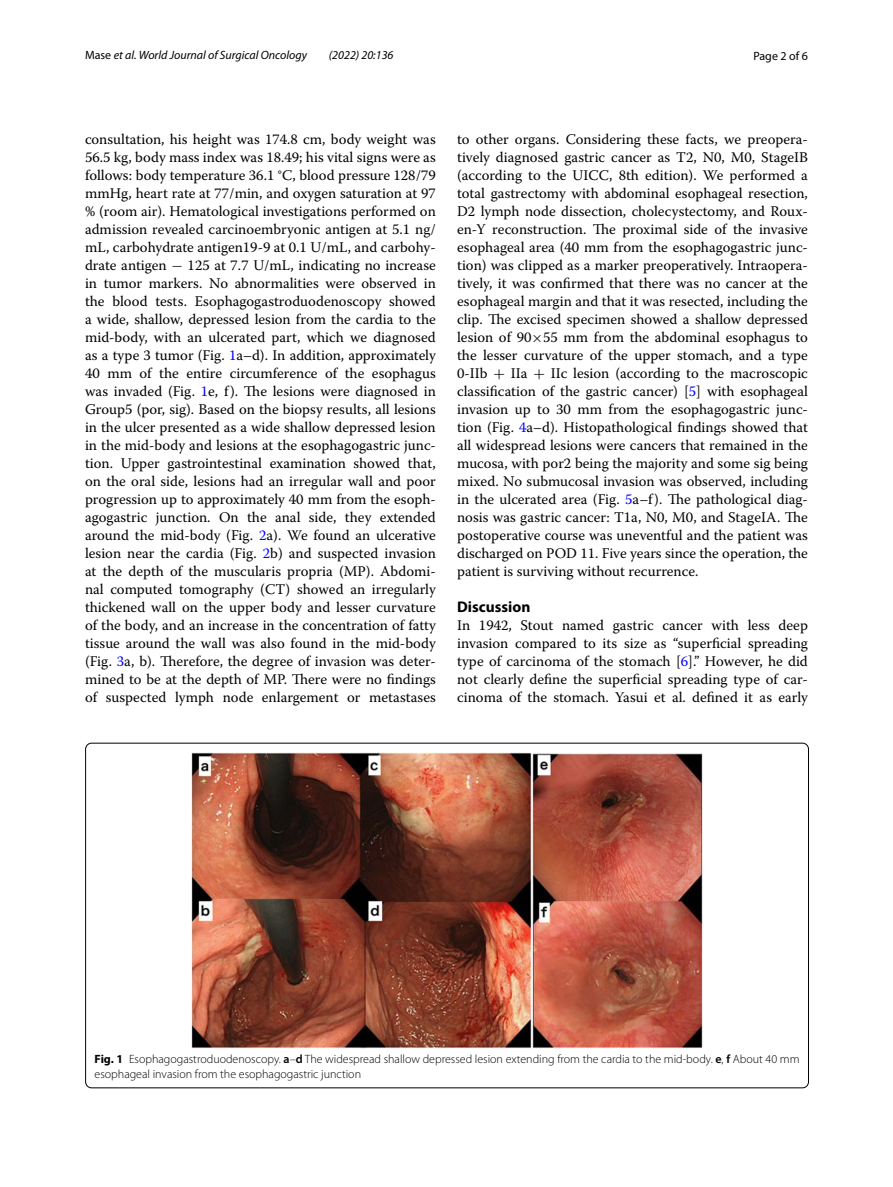
<style>
.page{position:relative;width:893px;height:1187px;background:#fff}
.page>*{position:absolute;margin:0;border:0;box-sizing:border-box;transform-origin:0 0}
.t1{font:700 15.45px "Myriad Pro";color:#000}
.t2{font:14.7px/18px "Warnock Pro";color:#000;text-align:justify}
.t3{font:300 12px/15px "Myriad Pro";color:#000}
.t4{font:italic 12px "Myriad Pro";color:#000}
.t5{font:12px "Myriad Pro";color:#000}
.s1{font-style:normal}
.s2{font-family:"MTSY"}
.s3{color:#00f}
.s4{font-weight:700}
.s5{font-weight:600}
</style>
<div class="page">
<img style="left:192px;top:752px;width:510px;height:296px">
<p class="t4" style="left:85px;top:48px;width:223px"><span class="s1">Mase</span> et al. World Journal of Surgical Oncology</p>
<p class="t4" style="left:329px;top:48px;width:66px">(2022) 20:136</p>
<p class="t5" style="left:753px;top:48px;width:56px">Page 2 of 6</p>
<p class="t2" style="left:85px;top:130px;width:352px">consultation, his height was 174.8 cm, body weight was 56.5 kg, body mass index was 18.49; his vital signs were as follows: body temperature 36.1 °C, blood pressure 128/79 mmHg, heart rate at 77/min, and oxygen saturation at 97 % (room air). Hematological investigations performed on admission revealed carcinoembryonic antigen at 5.1 ng/ mL, carbohydrate antigen19-9 at 0.1 U/mL, and carbohy&shy;drate antigen <span class="s2">−</span> 125 at 7.7 U/mL, indicating no increase in tumor markers. No abnormalities were observed in the blood tests. Esophagogastroduodenoscopy showed a wide, shallow, depressed lesion from the cardia to the mid-body, with an ulcerated part, which we diagnosed as a type 3 tumor (Fig. <span class="s3">1</span>a–d). In addition, approximately 40 mm of the entire circumference of the esophagus was invaded (Fig. <span class="s3">1</span>e, f). The lesions were diagnosed in Group5 (por, sig). Based on the biopsy results, all lesions in the ulcer presented as a wide shallow depressed lesion in the mid-body and lesions at the esophagogastric junc&shy;tion. Upper gastrointestinal examination showed that, on the oral side, lesions had an irregular wall and poor progression up to approximately 40 mm from the esoph&shy;agogastric junction. On the anal side, they extended around the mid-body (Fig. <span class="s3">2</span>a). We found an ulcerative lesion near the cardia (Fig. <span class="s3">2</span>b) and suspected invasion at the depth of the muscularis propria (MP). Abdomi&shy;nal computed tomography (CT) showed an irregularly thickened wall on the upper body and lesser curvature of the body, and an increase in the concentration of fatty tissue around the wall was also found in the mid-body (Fig. <span class="s3">3</span>a, b). Therefore, the degree of invasion was deter&shy;mined to be at the depth of MP. There were no findings of suspected lymph node enlargement or metastases</p>
<p class="t2" style="left:457px;top:130px;width:352px">to other organs. Considering these facts, we preopera&shy;tively diagnosed gastric cancer as T2, N0, M0, StageIB (according to the UICC, 8th edition). We performed a total gastrectomy with abdominal esophageal resection, D2 lymph node dissection, cholecystectomy, and Roux&shy;en-Y reconstruction. The proximal side of the invasive esophageal area (40 mm from the esophagogastric junc&shy;tion) was clipped as a marker preoperatively. Intraopera&shy;tively, it was confirmed that there was no cancer at the esophageal margin and that it was resected, including the clip. The excised specimen showed a shallow depressed lesion of 90<span class="s2">×</span>55 mm from the abdominal esophagus to the lesser curvature of the upper stomach, and a type 0-IIb <span class="s2">+</span> IIa <span class="s2">+</span> IIc lesion (according to the macroscopic classification of the gastric cancer) [<span class="s3">5</span>] with esophageal invasion up to 30 mm from the esophagogastric junc&shy;tion (Fig. <span class="s3">4</span>a–d). Histopathological findings showed that all widespread lesions were cancers that remained in the mucosa, with por2 being the majority and some sig being mixed. No submucosal invasion was observed, including in the ulcerated area (Fig. <span class="s3">5</span>a–f). The pathological diag&shy;nosis was gastric cancer: T1a, N0, M0, and StageIA. The postoperative course was uneventful and the patient was discharged on POD 11. Five years since the operation, the patient is surviving without recurrence.</p>
<p class="t1" style="left:457px;top:596px;width:75px">Discussion</p>
<p class="t2" style="left:457px;top:616px;width:352px">In 1942, Stout named gastric cancer with less deep invasion compared to its size as “superficial spreading type of carcinoma of the stomach [<span class="s3">6</span>].” However, he did not clearly define the superficial spreading type of car&shy;cinoma of the stomach. Yasui et al. defined it as early</p>
<p class="t3" style="left:95px;top:1051px;width:706px"><span class="s4">Fig. 1</span> Esophagogastroduodenoscopy. <span class="s5">a</span>–<span class="s5">d</span> The widespread shallow depressed lesion extending from the cardia to the mid-body. <span class="s5">e</span>, <span class="s5">f</span> About 40 mm esophageal invasion from the esophagogastric junction</p>
</div>
